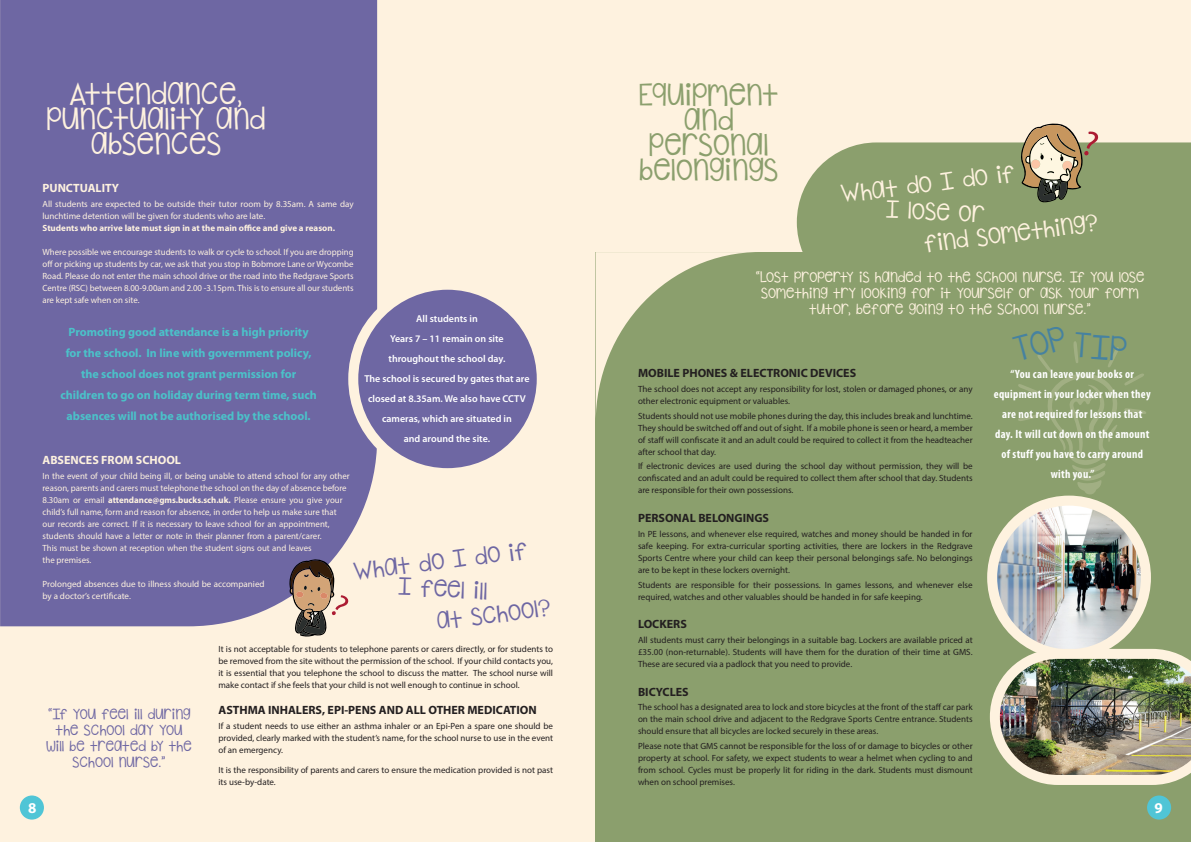
<style>
.page{position:relative;width:1191px;height:842px;background:#fef2df}
.page>*{position:absolute;margin:0;border:0;box-sizing:border-box;transform-origin:0 0}
.t1{font:23px/25px "KG Shakeit Off";color:#fef2df;text-align:center}
.t2{font:23px/25px "KG Shakeit Off";color:#8b9f6d;text-align:center}
.t3{font:18px "KG Shakeit Off";color:#fef2df}
.t4{font:18px "KG Shakeit Off";color:#6e67a3}
.t5{font:700 15px "Myriad Pro";color:#fff}
.t6{font:700 12px/21px "Myriad Pro";color:#4bc2c9;text-align:center}
.t7{font:700 condensed 12px/20px "Myriad Pro";letter-spacing:.025em;color:#fff;text-align:center}
.t8{font:700 12px "Myriad Pro";color:#231f20}
.t9{font:700 12px "Myriad Pro";color:#fef2df}
.t10{font:11px/16px "KG Shakeit Off";color:#fef2df;text-align:center}
.t11{font:11px/16px "KG Shakeit Off";color:#6e67a3;text-align:center}
.t12{font:600 10px/20px "Myriad Pro";color:#fff;text-align:center}
.t13{font:9px/12px "Myriad Pro";color:#231f20;text-align:justify}
.t14{font:9px/12px "Myriad Pro";color:#fef2df}
.t15{font:700 9px "Myriad Pro";color:#fef2df}
.s1{font-weight:700}
</style>
<div class="page">
<div style="left:0;top:0;width:377px;height:626px;background:#6e67a3"></div>
<div style="left:797px;top:142px;width:394px;height:111px;background:#8b9f6d"></div>
<div style="left:595px;top:253px;width:596px;height:589px;background:#8b9f6d"></div>
<svg style="left:595px;top:252px;width:164px;height:165px"></svg>
<img style="left:992px;top:504px;width:154px;height:145px">
<div style="left:987px;top:496px;width:164px;height:163px;border:10px solid #fef2df;border-radius:50%"></div>
<img style="left:989px;top:649px;width:202px;height:136px">
<div style="left:353px;top:285px;width:189px;height:188px;background:#6e67a3;border-radius:50%"></div>
<div style="left:348px;top:280px;width:199px;height:198px;border:10px solid #fef2df;border-radius:50%"></div>
<svg style="left:289px;top:558px;width:60px;height:79px"></svg>
<svg style="left:1020px;top:123px;width:78px;height:80px"></svg>
<div style="left:1147px;top:795px;width:24px;height:24px;background:#50c5d6;border-radius:50%"></div>
<div style="left:20px;top:795px;width:24px;height:24px;background:#50c5d6;border-radius:50%"></div>
<svg style="left:1018px;top:341px;width:128px;height:153px"></svg>
<h1 class="t1" style="left:46px;top:81px;width:220px">ATTENDANCE,<br>PUNCTUALITY AND<br>ABSENCES</h1>
<h3 class="t9" style="left:43px;top:180px;width:78px">PUNCTUALITY</h3>
<p class="t14" style="left:43px;top:198px;width:313px">All students are expected to be outside their tutor room by 8.35am. A same day lunchtime detention will be given for students who are late.</p>
<p class="t15" style="left:43px;top:222px;width:294px">Students who arrive late must sign in at the main office and give a reason.</p>
<p class="t14" style="left:43px;top:246px;width:313px;text-align:justify">Where possible we encourage students to walk or cycle to school. If you are dropping off or picking up students by car, we ask that you stop in Bobmore Lane or Wycombe Road. Please do not enter the main school drive or the road into the Redgrave Sports Centre (RSC) between 8.00-9.00am and 2.00 -3.15pm. This is to ensure all our students are kept safe when on site.</p>
<h3 class="t6" style="left:60px;top:321px;width:258px">Promoting good attendance is a high priority for the school. In line with government policy, the school does not grant permission for children to go on holiday during term time, such absences will not be authorised by the school.</h3>
<p class="t12" style="left:364px;top:309px;width:167px">All students in<br>Years 7 – 11 remain on site throughout the school day.<br>The school is secured by gates that are closed at 8.35am. We also have CCTV cameras, which are situated in<br>and around the site.</p>
<h3 class="t9" style="left:43px;top:452px;width:140px">ABSENCES FROM SCHOOL</h3>
<p class="t14" style="left:43px;top:470px;width:309px">In the event of your child being ill, or being unable to attend school for any other reason, parents and carers must telephone the school on the day of absence before 8.30am or email <span class="s1">attendance@gms.bucks.sch.uk.</span> Please ensure you give your child’s full name, form and reason for absence, in order to help us make sure that our records are correct. If it is necessary to leave school for an appointment, students should have a letter or note in their planner from a parent/carer.<br>This must be shown at reception when the student signs out and leaves<br>the premises.</p>
<p class="t14" style="left:43px;top:578px;width:224px">Prolonged absences due to illness should be accompanied by a doctor’s certificate.</p>
<h2 class="t4" style="left:352px;top:557px;width:177px;rotate:-7deg">WHAT DO I DO IF</h2>
<h2 class="t4" style="left:399px;top:572px;width:91px;rotate:3deg">I FEEL ILL</h2>
<h2 class="t4" style="left:435px;top:607px;width:116px;rotate:-7deg">AT SCHOOL?</h2>
<p class="t11" style="left:46px;top:706px;width:147px">“IF YOU FEEL ILL DURING<br>THE SCHOOL DAY YOU<br>WILL BE TREATED BY THE<br>SCHOOL NURSE.”</p>
<p class="t13" style="left:218px;top:643px;width:336px">It is not acceptable for students to telephone parents or carers directly, or for students to be removed from the site without the permission of the school. If your child contacts you, it is essential that you telephone the school to discuss the matter. The school nurse will make contact if she feels that your child is not well enough to continue in school.</p>
<h3 class="t8" style="left:218px;top:702px;width:320px">ASTHMA INHALERS, EPI-PENS AND ALL OTHER MEDICATION</h3>
<p class="t13" style="left:218px;top:720px;width:336px">If a student needs to use either an asthma inhaler or an Epi-Pen a spare one should be provided, clearly marked with the student’s name, for the school nurse to use in the event of an emergency.</p>
<p class="t13" style="left:218px;top:764px;width:336px">It is the responsibility of parents and carers to ensure the medication provided is not past its use-by-date.</p>
<h1 class="t2" style="left:639px;top:82px;width:141px">EQUIPMENT<br>AND<br>PERSONAL<br>BELONGINGS</h1>
<h2 class="t3" style="left:839px;top:180px;width:177px;rotate:-7deg">WHAT DO I DO IF</h2>
<h2 class="t3" style="left:886px;top:194px;width:101px;rotate:3deg">I LOSE OR</h2>
<h2 class="t3" style="left:922px;top:229px;width:177px;rotate:-7deg">FIND SOMETHING?</h2>
<p class="t10" style="left:755px;top:269px;width:391px">“LOST PROPERTY IS HANDED TO THE SCHOOL NURSE. IF YOU LOSE<br>SOMETHING TRY LOOKING FOR IT YOURSELF OR ASK YOUR FORM<br>TUTOR, BEFORE GOING TO THE SCHOOL NURSE.”</p>
<h3 class="t8" style="left:638px;top:365px;width:220px">MOBILE PHONES &amp; ELECTRONIC DEVICES</h3>
<p class="t13" style="left:638px;top:382px;width:336px">The school does not accept any responsibility for lost, stolen or damaged phones, or any other electronic equipment or valuables.</p>
<p class="t13" style="left:638px;top:409px;width:336px">Students should not use mobile phones during the day, this includes break and lunchtime.<br>They should be switched off and out of sight. If a mobile phone is seen or heard, a member of staff will confiscate it and an adult could be required to collect it from the headteacher after school that day.</p>
<p class="t13" style="left:638px;top:460px;width:336px">If electronic devices are used during the school day without permission, they will be confiscated and an adult could be required to collect them after school that day. Students are responsible for their own possessions.</p>
<h3 class="t8" style="left:638px;top:510px;width:133px">PERSONAL BELONGINGS</h3>
<p class="t13" style="left:638px;top:528px;width:336px">In PE lessons, and whenever else required, watches and money should be handed in for safe keeping. For extra-curricular sporting activities, there are lockers in the Redgrave Sports Centre where your child can keep their personal belongings safe. No belongings are to be kept in these lockers overnight.</p>
<p class="t13" style="left:638px;top:578px;width:336px">Students are responsible for their possessions. In games lessons, and whenever else required, watches and other valuables should be handed in for safe keeping.</p>
<h3 class="t8" style="left:638px;top:616px;width:50px">LOCKERS</h3>
<p class="t13" style="left:638px;top:634px;width:336px">All students must carry their belongings in a suitable bag. Lockers are available priced at £35.00 (non-returnable). Students will have them for the duration of their time at GMS.<br>These are secured via a padlock that you need to provide.</p>
<h3 class="t8" style="left:638px;top:684px;width:52px">BICYCLES</h3>
<p class="t13" style="left:638px;top:701px;width:336px">The school has a designated area to lock and store bicycles at the front of the staff car park on the main school drive and adjacent to the Redgrave Sports Centre entrance. Students should ensure that all bicycles are locked securely in these areas.</p>
<p class="t13" style="left:638px;top:740px;width:336px">Please note that GMS cannot be responsible for the loss of or damage to bicycles or other property at school. For safety, we expect students to wear a helmet when cycling to and from school. Cycles must be properly lit for riding in the dark. Students must dismount when on school premises.</p>
<h3 class="t7" style="left:994px;top:364px;width:158px">“You can leave your books or equipment in your locker when they are not required for lessons that day. It will cut down on the amount of stuff you have to carry around with you.”</h3>
<h3 class="t5" style="left:28px;top:798px;width:10px">8</h3>
<h3 class="t5" style="left:1154px;top:798px;width:10px">9</h3>
</div>
